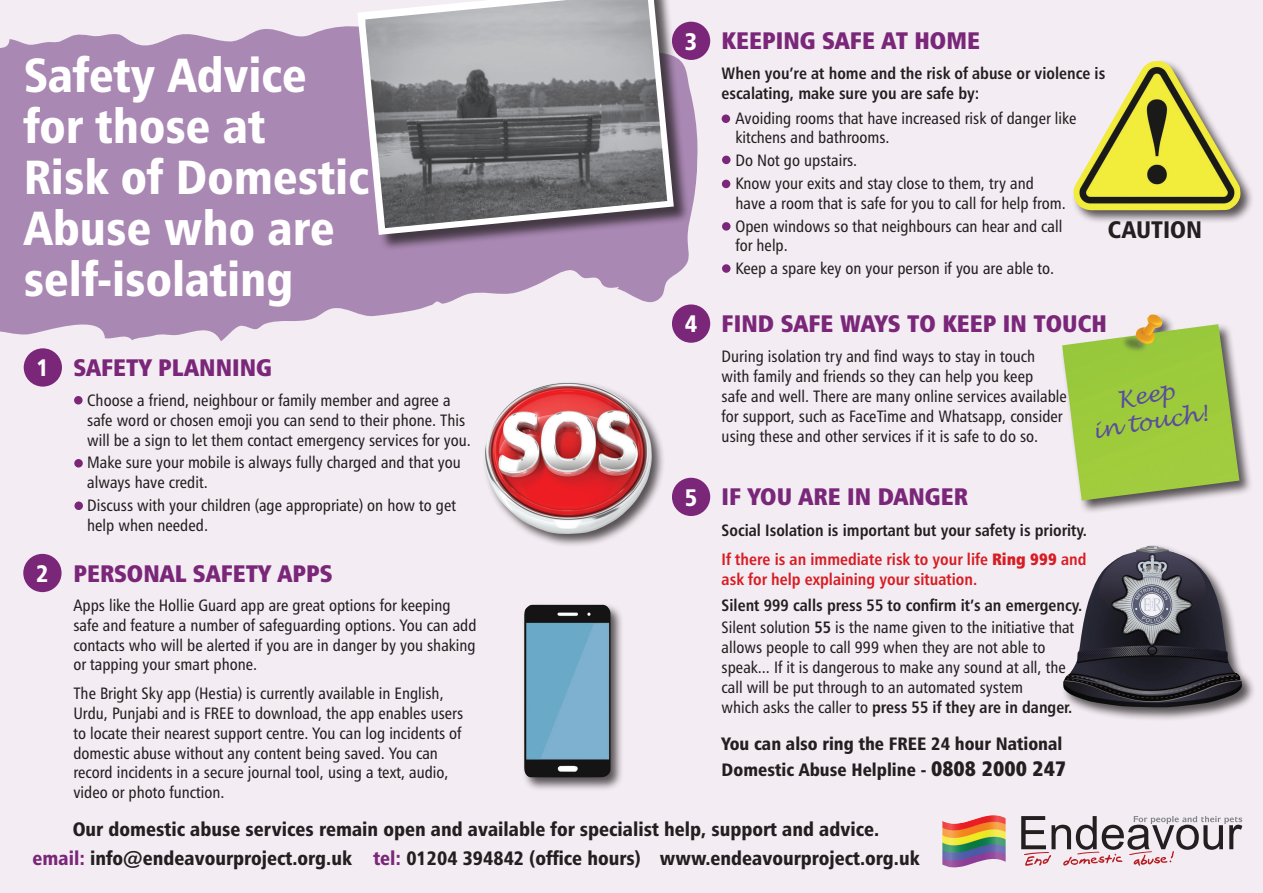
<style>
.page{position:relative;width:1263px;height:893px;background:#f3ecf3}
.page>*{position:absolute;margin:0;border:0;box-sizing:border-box;transform-origin:0 0}
.t1{font:48px/51px "Humanist 777 BT Black Condensed B";color:#fff}
.t2{font:24px "Humanist 777 BT Extra Black Cond B";color:#7a2779}
.t3{font:24px "Humanist 777 BT Black Condensed B";color:#231f20}
.t4{font:24px "Humanist 777 BT Black Condensed B";color:#fff}
.t5{font:italic 22.5px/27px "Lucida Handwriting";color:#5b4c9f;text-align:center}
.t6{font:19.5px "Humanist 777 BT Black Condensed B";color:#231f20}
.t7{font:18px/25.2px "Humanist 777 BT Black Condensed B";color:#231f20}
.t8{font:16.5px/19.8px "Humanist 777 BT Roman Condensed B";color:#231f20}
.t9{font:16.5px/19.8px "Humanist 777 BT Bold Condensed B";color:#231f20}
.t10{font:16.5px "Humanist 777 BT Bold Condensed B";color:#d81c23}
.s1{font-family:"Humanist 777 BT Extra Black Cond B"}
.s2{font-family:"Humanist 777 BT Bold Condensed B"}
.s3{font-family:"Humanist 777 BT Roman Condensed B"}
.s4{font-family:"Humanist 777 BT Extra Black Cond B";font-size:21px}
.s5{color:#7a2779}
</style>
<div class="page">
<svg style="left:0;top:21px;width:702px;height:322px;fill:#aa88b4"></svg>
<div style="left:522px;top:603px;width:103px;height:189px;background:#231f20;opacity:.75"></div>
<img style="left:524px;top:605px;width:86px;height:172px">
<div style="left:483px;top:380px;width:183px;height:168px;background:#231f20;opacity:.75"></div>
<img style="left:485px;top:382px;width:167px;height:153px">
<div style="left:358px;top:0;width:332px;height:252px;background:#231f20;opacity:.75"></div>
<svg style="left:357px;top:0;width:317px;height:235px;background:#a18ca7"></svg>
<img style="left:365px;top:0;width:302px;height:228px">
<div style="left:24px;top:348px;width:38px;height:39px;background:#7a2779;border-radius:50%"></div>
<div style="left:23px;top:554px;width:39px;height:38px;background:#7a2779;border-radius:50%"></div>
<img style="left:942px;top:815px;width:64px;height:53px">
<div style="left:1072px;top:59px;width:182px;height:166px;background:#231f20;opacity:.75"></div>
<img style="left:1073px;top:61px;width:168px;height:149px">
<div style="left:672px;top:22px;width:38px;height:38px;background:#7a2779;border-radius:50%"></div>
<div style="left:672px;top:304px;width:38px;height:39px;background:#7a2779;border-radius:50%"></div>
<div style="left:672px;top:478px;width:38px;height:38px;background:#7a2779;border-radius:50%"></div>
<svg style="left:1021px;top:816px;width:221px;height:50px"></svg>
<div style="left:1061px;top:544px;width:195px;height:177px;background:#231f20;opacity:.75"></div>
<img style="left:1063px;top:546px;width:179px;height:161px">
<div style="left:722px;top:114px;width:8px;height:9px;background:#7a2779;border-radius:50%"></div>
<div style="left:722px;top:156px;width:8px;height:8px;background:#7a2779;border-radius:50%"></div>
<div style="left:722px;top:180px;width:8px;height:8px;background:#7a2779;border-radius:50%"></div>
<div style="left:722px;top:222px;width:8px;height:9px;background:#7a2779;border-radius:50%"></div>
<div style="left:722px;top:264px;width:8px;height:9px;background:#7a2779;border-radius:50%"></div>
<div style="left:74px;top:396px;width:9px;height:8px;background:#7a2779;border-radius:50%"></div>
<div style="left:74px;top:459px;width:9px;height:9px;background:#7a2779;border-radius:50%"></div>
<div style="left:74px;top:501px;width:9px;height:9px;background:#7a2779;border-radius:50%"></div>
<div style="left:1061px;top:313px;width:192px;height:201px;background:#231f20;opacity:.75"></div>
<img style="left:1062px;top:315px;width:177px;height:186px">
<p class="t1" style="left:24px;top:49px;width:284px">Safety Advice</p>
<p class="t1" style="left:24px;top:100px;width:243px">for those at</p>
<p class="t1" style="left:24px;top:151px;width:347px">Risk of Domestic</p>
<p class="t1" style="left:24px;top:202px;width:312px">Abuse who are self-isolating</p>
<p class="t4" style="left:37px;top:353px;width:14px">1</p>
<p class="t2" style="left:73px;top:352px;width:200px">SAFETY PLANNING</p>
<p class="t8" style="left:87px;top:390px;width:385px">Choose a friend, neighbour or family member and agree a safe word or chosen emoji you can send to their phone. This will be a sign to let them contact emergency services for you.</p>
<p class="t8" style="left:87px;top:453px;width:375px">Make sure your mobile is always fully charged and that you always have credit.</p>
<p class="t8" style="left:87px;top:495px;width:370px">Discuss with your children (age appropriate) on how to get help when needed.</p>
<p class="t4" style="left:36px;top:558px;width:14px">2</p>
<p class="t2" style="left:73px;top:558px;width:261px">PERSONAL SAFETY APPS</p>
<p class="t8" style="left:73px;top:595px;width:405px">Apps like the Hollie Guard app are great options for keeping safe and feature a number of safeguarding options. You can add contacts who will be alerted if you are in danger by you shaking or tapping your smart phone.</p>
<p class="t8" style="left:73px;top:683px;width:391px">The Bright Sky app (Hestia) is currently available in English,<br>Urdu, Punjabi and is FREE to download, the app enables users to locate their nearest support centre. You can log incidents of</p>
<p class="t8" style="left:73px;top:743px;width:366px">domestic abuse without any content being saved. You can</p>
<p class="t8" style="left:73px;top:762px;width:377px">record incidents in a secure journal tool, using a text, audio, video or photo function.</p>
<p class="t4" style="left:685px;top:26px;width:14px">3</p>
<p class="t2" style="left:722px;top:25px;width:260px">KEEPING SAFE AT HOME</p>
<p class="t9" style="left:722px;top:63px;width:385px">When you’re at home and the risk of abuse or violence is escalating, make sure you are safe by:</p>
<p class="t8" style="left:735px;top:108px;width:342px">Avoiding rooms that have increased risk of danger like</p>
<p class="t8" style="left:735px;top:127px;width:156px">kitchens and bathrooms.</p>
<p class="t8" style="left:735px;top:150px;width:123px">Do Not go upstairs.</p>
<p class="t8" style="left:735px;top:173px;width:300px">Know your exits and stay close to them, try and</p>
<p class="t8" style="left:735px;top:193px;width:332px">have a room that is safe for you to call for help from.</p>
<p class="t8" style="left:735px;top:216px;width:328px">Open windows so that neighbours can hear and call</p>
<p class="t8" style="left:735px;top:235px;width:54px">for help.</p>
<p class="t8" style="left:735px;top:258px;width:320px">Keep a spare key on your person if you are able to.</p>
<p class="t3" style="left:1108px;top:214px;width:96px">CAUTION</p>
<p class="t4" style="left:685px;top:309px;width:14px">4</p>
<p class="t2" style="left:722px;top:308px;width:387px">FIND SAFE WAYS TO KEEP IN TOUCH</p>
<p class="t8" style="left:722px;top:346px;width:315px">During isolation try and find ways to stay in touch</p>
<p class="t8" style="left:722px;top:366px;width:313px">with family and friends so they can help you keep</p>
<p class="t8" style="left:722px;top:386px;width:347px">safe and well. There are many online services available</p>
<p class="t8" style="left:722px;top:406px;width:342px">for support, such as FaceTime and Whatsapp, consider</p>
<p class="t8" style="left:722px;top:426px;width:318px">using these and other services if it is safe to do so.</p>
<p class="t5" style="left:1086px;top:392px;width:118px;rotate:-9deg">Keep<br>in touch!</p>
<p class="t4" style="left:685px;top:482px;width:14px">5</p>
<p class="t2" style="left:722px;top:481px;width:248px">IF YOU ARE IN DANGER</p>
<p class="t9" style="left:722px;top:520px;width:367px">Social Isolation is important but your safety is priority.</p>
<p class="t10" style="left:722px;top:549px;width:366px">If there is an immediate risk to your life <span class="s1">Ring 999</span> and</p>
<p class="t10" style="left:722px;top:569px;width:257px">ask for help explaining your situation.</p>
<p class="t9" style="left:722px;top:594px;width:362px">Silent 999 calls press 55 to confirm it’s an emergency.</p>
<p class="t8" style="left:722px;top:617px;width:354px">Silent solution <span class="s2">55</span> is the name given to the initiative that</p>
<p class="t8" style="left:722px;top:637px;width:325px">allows people to call 999 when they are not able to</p>
<p class="t8" style="left:722px;top:657px;width:346px">speak... If it is dangerous to make any sound at all, the</p>
<p class="t8" style="left:722px;top:677px;width:303px">call will be put through to an automated system</p>
<p class="t9" style="left:722px;top:696px;width:352px"><span class="s3">which asks the caller to</span> press 55 if they are in danger.</p>
<p class="t7" style="left:722px;top:731px;width:346px">You can also ring the FREE 24 hour National<br>Domestic Abuse Helpline - <span class="s4">0808 2000 247</span></p>
<p class="t6" style="left:73px;top:816px;width:808px">Our domestic abuse services remain open and available for specialist help, support and advice.</p>
<p class="t6" style="left:33px;top:845px;width:888px"><span class="s5">email:</span> info@endeavourproject.org.uk <span class="s5">tel:</span> 01204 394842 (office hours) www.endeavourproject.org.uk</p>
</div>
